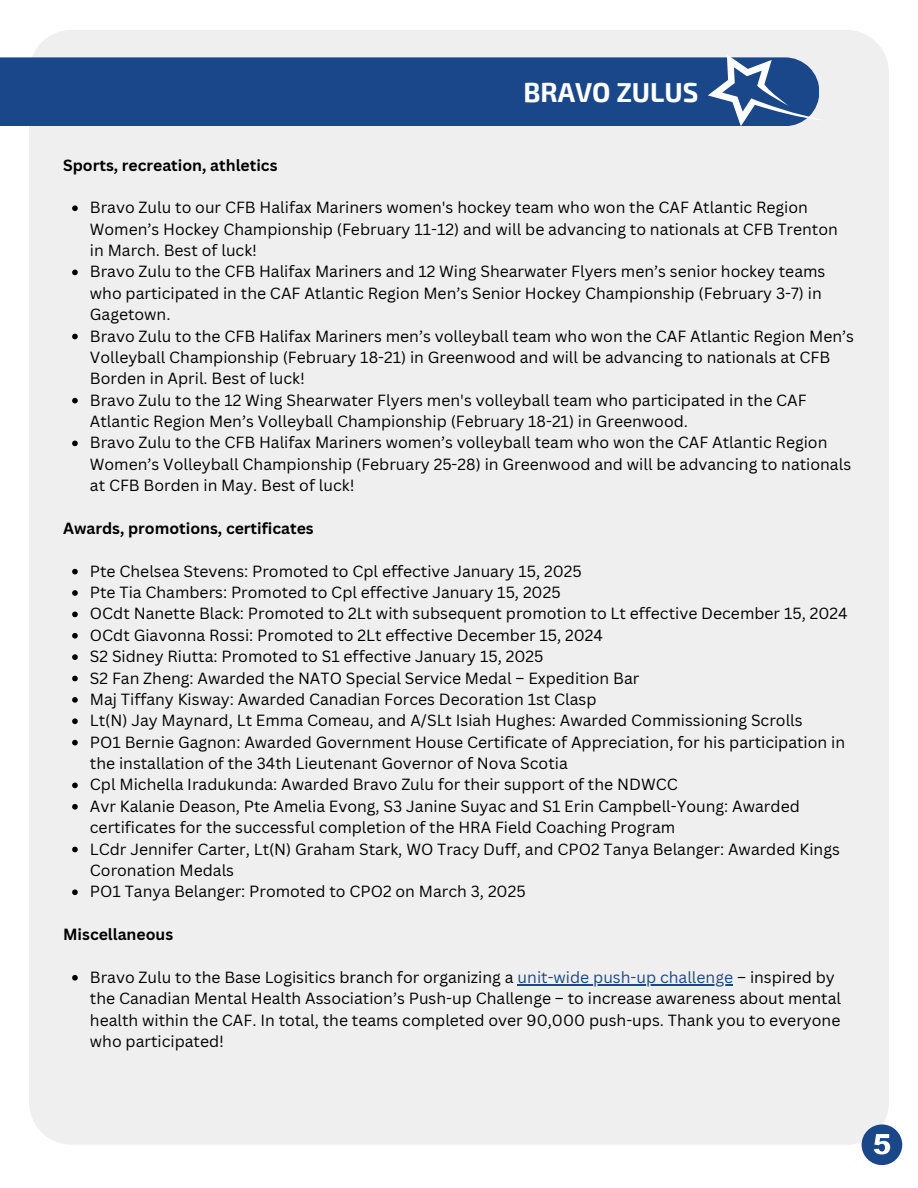
<style>
.page{position:relative;width:918px;height:1188px;background:#fff}
.page>*{position:absolute;margin:0;border:0;box-sizing:border-box;transform-origin:0 0}
.t1{font:700 26.85px "Exo 2";color:#fff}
.t2{font:15.75px/21.3px "Canva Sans";color:#000}
.t3{font:700 15.75px "Canva Sans";color:#000}
.s1{color:#1a4789}
</style>
<div class="page">
<div style="left:29px;top:30px;width:860px;height:1115px;background:#efefef"></div>
<div style="left:0;top:57px;width:708px;height:69px;background:#1a4789"></div>
<svg style="left:708px;top:54px;width:118px;height:72px"></svg>
<svg style="left:72px;top:205px;width:6px;height:6px"></svg>
<svg style="left:72px;top:270px;width:6px;height:5px"></svg>
<svg style="left:72px;top:334px;width:6px;height:5px"></svg>
<svg style="left:72px;top:398px;width:6px;height:5px"></svg>
<svg style="left:72px;top:441px;width:6px;height:5px"></svg>
<svg style="left:72px;top:569px;width:6px;height:5px"></svg>
<svg style="left:72px;top:590px;width:6px;height:6px"></svg>
<svg style="left:72px;top:612px;width:6px;height:5px"></svg>
<svg style="left:72px;top:633px;width:6px;height:6px"></svg>
<svg style="left:72px;top:654px;width:6px;height:6px"></svg>
<svg style="left:72px;top:676px;width:6px;height:5px"></svg>
<svg style="left:72px;top:697px;width:6px;height:6px"></svg>
<svg style="left:72px;top:718px;width:6px;height:6px"></svg>
<svg style="left:72px;top:740px;width:6px;height:5px"></svg>
<svg style="left:72px;top:783px;width:6px;height:5px"></svg>
<svg style="left:72px;top:804px;width:6px;height:6px"></svg>
<svg style="left:72px;top:847px;width:6px;height:5px"></svg>
<svg style="left:72px;top:889px;width:6px;height:6px"></svg>
<svg style="left:72px;top:975px;width:6px;height:6px"></svg>
<hr style="left:518px;top:984px;width:215px;height:1px;background:#1a4789">
<svg style="left:862px;top:1124px;width:40px;height:41px"></svg>
<h1 class="t1" style="left:523px;top:75px;width:177px">BRAVO ZULUS</h1>
<p class="t3" style="left:63px;top:154px;width:216px">Sports, recreation, athletics</p>
<h2 class="t2" style="left:90px;top:197px;width:750px">Bravo Zulu to our CFB Halifax Mariners women's hockey team who won the CAF Atlantic Region<br>Women’s Hockey Championship (February 11-12) and will be advancing to nationals at CFB Trenton in March. Best of luck!</h2>
<p class="t2" style="left:90px;top:261px;width:737px">Bravo Zulu to the CFB Halifax Mariners and 12 Wing Shearwater Flyers men’s senior hockey teams who participated in the CAF Atlantic Region Men’s Senior Hockey Championship (February 3-7) in<br>Gagetown.</p>
<p class="t2" style="left:90px;top:325px;width:766px">Bravo Zulu to the CFB Halifax Mariners men’s volleyball team who won the CAF Atlantic Region Men’s<br>Volleyball Championship (February 18-21) in Greenwood and will be advancing to nationals at CFB<br>Borden in April. Best of luck!</p>
<p class="t2" style="left:90px;top:389px;width:718px">Bravo Zulu to the 12 Wing Shearwater Flyers men's volleyball team who participated in the CAF<br>Atlantic Region Men’s Volleyball Championship (February 18-21) in Greenwood.</p>
<p class="t2" style="left:90px;top:432px;width:763px">Bravo Zulu to the CFB Halifax Mariners women’s volleyball team who won the CAF Atlantic Region<br>Women’s Volleyball Championship (February 25-28) in Greenwood and will be advancing to nationals at CFB Borden in May. Best of luck!</p>
<p class="t3" style="left:63px;top:517px;width:252px">Awards, promotions, certificates</p>
<h2 class="t2" style="left:90px;top:560px;width:493px">Pte Chelsea Stevens: Promoted to Cpl effective January 15, 2025</h2>
<p class="t2" style="left:90px;top:581px;width:472px">Pte Tia Chambers: Promoted to Cpl effective January 15, 2025</p>
<p class="t2" style="left:90px;top:603px;width:759px">OCdt Nanette Black: Promoted to 2Lt with subsequent promotion to Lt effective December 15, 2024</p>
<p class="t2" style="left:90px;top:624px;width:515px">OCdt Giavonna Rossi: Promoted to 2Lt effective December 15, 2024</p>
<p class="t2" style="left:90px;top:645px;width:455px">S2 Sidney Riutta: Promoted to S1 effective January 15, 2025</p>
<p class="t2" style="left:90px;top:667px;width:551px">S2 Fan Zheng: Awarded the NATO Special Service Medal – Expedition Bar</p>
<p class="t2" style="left:90px;top:688px;width:508px">Maj Tiffany Kisway: Awarded Canadian Forces Decoration 1st Clasp</p>
<p class="t2" style="left:90px;top:710px;width:714px">Lt(N) Jay Maynard, Lt Emma Comeau, and A/SLt Isiah Hughes: Awarded Commissioning Scrolls</p>
<p class="t2" style="left:90px;top:731px;width:757px">PO1 Bernie Gagnon: Awarded Government House Certificate of Appreciation, for his participation in the installation of the 34th Lieutenant Governor of Nova Scotia</p>
<p class="t2" style="left:90px;top:774px;width:589px">Cpl Michella Iradukunda: Awarded Bravo Zulu for their support of the NDWCC</p>
<p class="t2" style="left:90px;top:795px;width:711px">Avr Kalanie Deason, Pte Amelia Evong, S3 Janine Suyac and S1 Erin Campbell-Young: Awarded certificates for the successful completion of the HRA Field Coaching Program</p>
<p class="t2" style="left:90px;top:838px;width:751px">LCdr Jennifer Carter, Lt(N) Graham Stark, WO Tracy Duff, and CPO2 Tanya Belanger: Awarded Kings<br>Coronation Medals</p>
<p class="t2" style="left:90px;top:881px;width:437px">PO1 Tanya Belanger: Promoted to CPO2 on March 3, 2025</p>
<p class="t3" style="left:63px;top:923px;width:112px">Miscellaneous</p>
<h2 class="t2" style="left:90px;top:966px;width:746px">Bravo Zulu to the Base Logisitics branch for organizing a <span class="s1">unit-wide push-up challenge</span> – inspired by</h2>
<p class="t2" style="left:90px;top:987px;width:753px;text-align:justify">the Canadian Mental Health Association’s Push-up Challenge – to increase awareness about mental health within the CAF. In total, the teams completed over 90,000 push-ups. Thank you to everyone who participated!</p>
</div>
